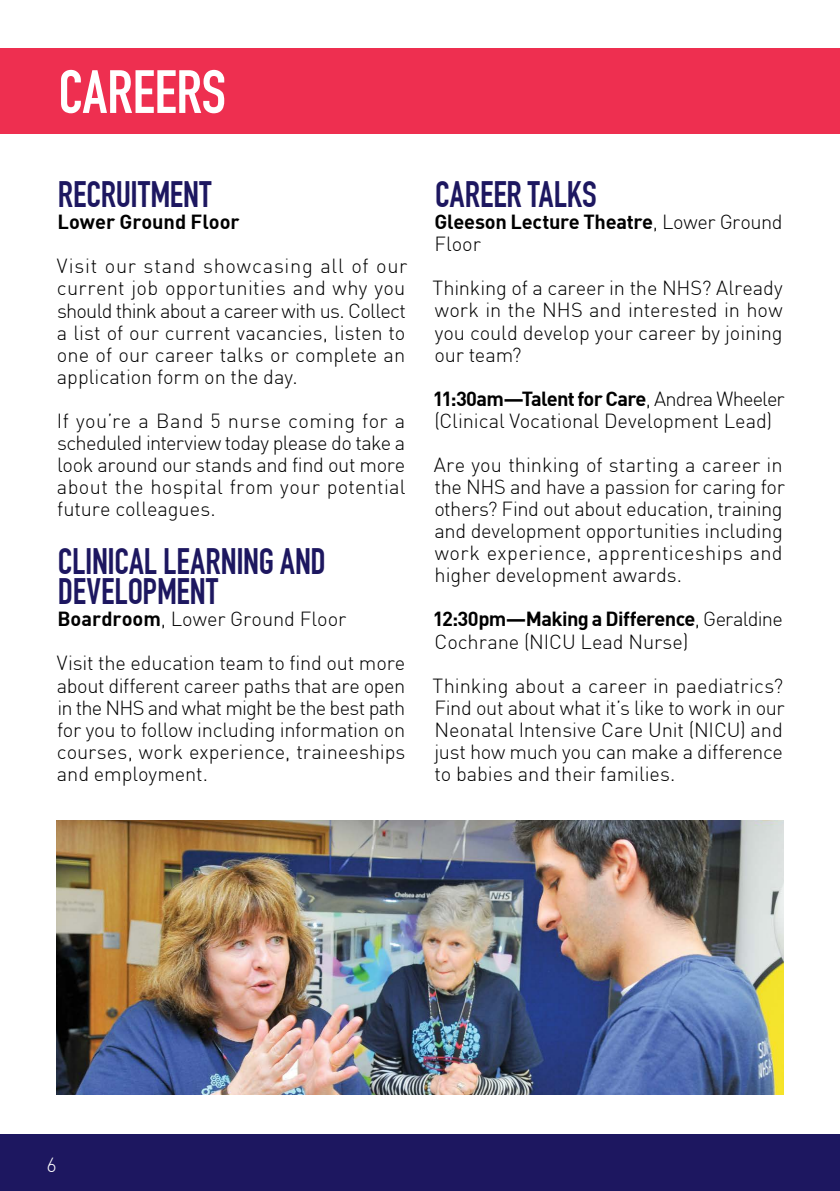
<style>
.page{position:relative;width:840px;height:1191px;background:#fff}
.page>*{position:absolute;margin:0;border:0;box-sizing:border-box;transform-origin:0 0}
.t1{font:60px "DIN Engschrift Alternate";letter-spacing:-.005em;color:#fff}
.t2{font:36px/30px "DIN Engschrift Alternate";color:#1d1760}
.t3{font:20px/22px "DIN Light";letter-spacing:-.005em;color:#000;text-align:justify}
.t4{font:20px "DIN Bold";letter-spacing:-.02em;color:#000}
.t5{font:20px "DIN Bold";letter-spacing:-.04em;color:#000}
.t6{font:20px "DIN Bold";color:#000}
.t7{font:20px "DIN Light";color:#fff}
.s1{font-family:"DIN Bold"}
.s2{font-family:"DIN Light"}
</style>
<div class="page">
<div style="left:0;top:48px;width:839px;height:85px;background:#ee2f50"></div>
<img style="left:57px;top:821px;width:725px;height:273px">
<div style="left:0;top:1134px;width:839px;height:57px;background:#1d1760"></div>
<h1 class="t1" style="left:58px;top:57px;width:169px">CAREERS</h1>
<h2 class="t2" style="left:58px;top:180px;width:155px">RECRUITMENT</h2>
<p class="t6" style="left:57px;top:209px;width:184px">Lower Ground Floor</p>
<p class="t3" style="left:57px;top:255px;width:352px">Visit our stand showcasing all of our current job opportunities and why you should think about a career with us. Collect a list of our current vacancies, listen to one of our career talks or complete an application form on the day.</p>
<p class="t3" style="left:57px;top:409px;width:350px">If you’re a Band 5 nurse coming for a scheduled interview today please do take a look around our stands and find out more about the hospital from your potential future colleagues.</p>
<h2 class="t2" style="left:58px;top:547px;width:269px">CLINICAL LEARNING AND<br>DEVELOPMENT</h2>
<p class="t3" style="left:57px;top:608px;width:290px"><span class="s1">Boardroom</span>, Lower Ground Floor</p>
<p class="t3" style="left:57px;top:652px;width:350px">Visit the education team to find out more about different career paths that are open in the NHS and what might be the best path for you to follow including information on courses, work experience, traineeships and employment.</p>
<h2 class="t2" style="left:435px;top:180px;width:163px">CAREER TALKS</h2>
<p class="t4" style="left:434px;top:209px;width:349px">Gleeson Lecture Theatre<span class="s2">, Lower Ground</span></p>
<p class="t3" style="left:434px;top:233px;width:48px">Floor</p>
<p class="t3" style="left:432px;top:277px;width:351px">Thinking of a career in the NHS? Already work in the NHS and interested in how you could develop your career by joining our team?</p>
<p class="t5" style="left:432px;top:385px;width:353px">11:30am—Talent for Care<span class="s2">, Andrea Wheeler</span></p>
<p class="t3" style="left:434px;top:409px;width:339px">(Clinical Vocational Development Lead)</p>
<p class="t3" style="left:433px;top:453px;width:352px">Are you thinking of starting a career in the NHS and have a passion for caring for others? Find out about education, training and development opportunities including work experience, apprenticeships and higher development awards.</p>
<p class="t4" style="left:432px;top:606px;width:351px">12:30pm—Making a Difference<span class="s2">, Geraldine</span></p>
<p class="t3" style="left:434px;top:630px;width:255px">Cochrane (NICU Lead Nurse)</p>
<p class="t3" style="left:432px;top:674px;width:353px">Thinking about a career in paediatrics?<br>Find out about what it’s like to work in our Neonatal Intensive Care Unit (NICU) and just how much you can make a difference to babies and their families.</p>
<p class="t7" style="left:46px;top:1152px;width:12px">6</p>
</div>
